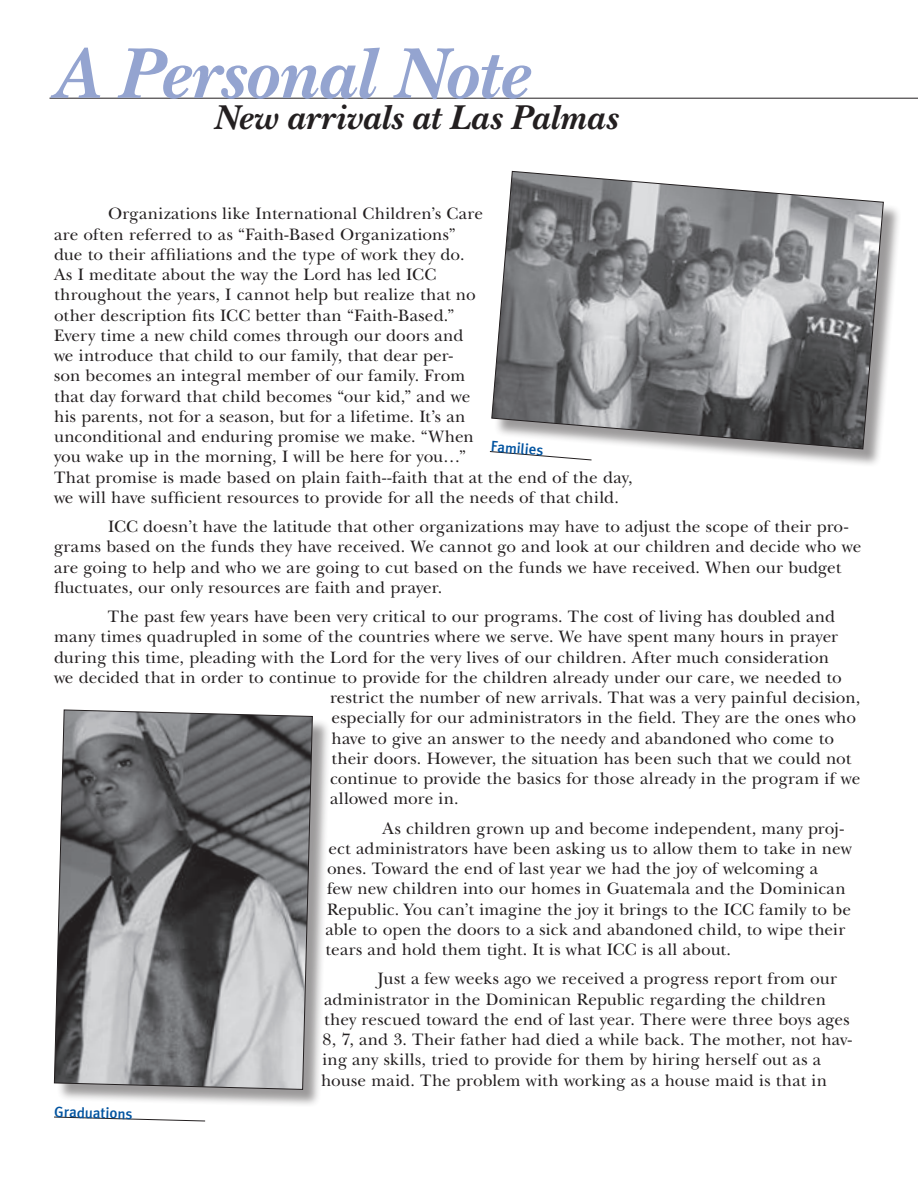
<style>
.page{position:relative;width:918px;height:1188px;background:#fff}
.page>*{position:absolute;margin:0;border:0;box-sizing:border-box;transform-origin:0 0}
.Personal_Note_Headli{font:italic 700 75px "New Baskerville";letter-spacing:-.005em;color:#94a4d0}
.Personal_Note_Headli-2{font:italic 700 36px "New Baskerville";letter-spacing:.005em;color:#231f20}
.Newsletter-Body_Text{font:17.25px/20.2px "New Baskerville";letter-spacing:.005em;color:#231f20}
.Photo_Captions{font:500 15px "Meta Plus";color:#0153a0}
</style>
<div class="page">
<hr style="left:50px;top:98px;width:868px;height:1px;background:#231f20">
<div style="left:494px;top:174px;width:408px;height:294px;background:#231f20;opacity:.45"></div>
<svg style="left:491px;top:171px;width:393px;height:279px;background:#909193"></svg>
<svg style="left:489px;top:451px;width:103px;height:9px"></svg>
<div style="left:57px;top:712px;width:274px;height:396px;background:#231f20;opacity:.45"></div>
<svg style="left:54px;top:709px;width:259px;height:381px;background:#808083"></svg>
<svg style="left:54px;top:1117px;width:152px;height:4px"></svg>
<p class="Personal_Note_Headli" style="left:53px;top:30px;width:477px">A Personal Note</p>
<p class="Personal_Note_Headli-2" style="left:213px;top:96px;width:405px">New arrivals at Las Palmas</p>
<p class="Newsletter-Body_Text" style="left:54px;top:204px;width:580px;text-indent:54px">Organizations like International Children’s Care<br>are often referred to as “Faith-Based Organizations”<br>due to their affiliations and the type of work they do.<br>As I meditate about the way the Lord has led ICC<br>throughout the years, I cannot help but realize that no<br>other description fits ICC better than “Faith-Based.”<br>Every time a new child comes through our doors and<br>we introduce that child to our family, that dear per-<br>son becomes an integral member of our family. From<br>that day forward that child becomes “our kid,” and we<br>his parents, not for a season, but for a lifetime. It’s an<br>unconditional and enduring promise we make. “When<br>you wake up in the morning, I will be here for you…”<br>That promise is made based on plain faith--faith that at the end of the day, we will have sufficient resources to provide for all the needs of that child.</p>
<p class="Newsletter-Body_Text" style="left:54px;top:517px;width:809px;text-indent:54px">ICC doesn’t have the latitude that other organizations may have to adjust the scope of their pro&shy;grams based on the funds they have received. We cannot go and look at our children and decide who we are going to help and who we are going to cut based on the funds we have received. When our budget fluctuates, our only resources are faith and prayer.</p>
<p class="Newsletter-Body_Text" style="left:108px;top:607px;width:729px">The past few years have been very critical to our programs. The cost of living has doubled and</p>
<p class="Newsletter-Body_Text" style="left:54px;top:627px;width:786px">many times quadrupled in some of the countries where we serve. We have spent many hours in prayer</p>
<p class="Newsletter-Body_Text" style="left:54px;top:647px;width:777px">during this time, pleading with the Lord for the very lives of our children. After much consideration</p>
<p class="Newsletter-Body_Text" style="left:54px;top:667px;width:789px">we decided that in order to continue to provide for the children already under our care, we needed to</p>
<p class="Newsletter-Body_Text" style="left:330px;top:688px;width:532px">restrict the number of new arrivals. That was a very painful decision,</p>
<p class="Newsletter-Body_Text" style="left:332px;top:708px;width:526px">especially for our administrators in the field. They are the ones who</p>
<p class="Newsletter-Body_Text" style="left:332px;top:728px;width:504px">have to give an answer to the needy and abandoned who come to</p>
<p class="Newsletter-Body_Text" style="left:332px;top:748px;width:521px">their doors. However, the situation has been such that we could not</p>
<p class="Newsletter-Body_Text" style="left:330px;top:769px;width:532px">continue to provide the basics for those already in the program if we</p>
<p class="Newsletter-Body_Text" style="left:330px;top:789px;width:130px">allowed more in.</p>
<p class="Newsletter-Body_Text" style="left:326px;top:818px;width:528px;text-indent:57px">As children grown up and become independent, many proj&shy;ect administrators have been asking us to allow them to take in new ones. Toward the end of last year we had the joy of welcoming a<br>few new children into our homes in Guatemala and the Dominican Republic. You can’t imagine the joy it brings to the ICC family to be able to open the doors to a sick and abandoned child, to wipe their tears and hold them tight. It is what ICC is all about.</p>
<p class="Newsletter-Body_Text" style="left:321px;top:969px;width:533px;text-indent:57px">Just a few weeks ago we received a progress report from our administrator in the Dominican Republic regarding the children they rescued toward the end of last year. There were three boys ages 8, 7, and 3. Their father had died a while back. The mother, not hav&shy;ing any skills, tried to provide for them by hiring herself out as a house maid. The problem with working as a house maid is that in</p>
<p class="Photo_Captions" style="left:492px;top:437px;width:54px;rotate:5deg">Families</p>
<p class="Photo_Captions" style="left:55px;top:1103px;width:80px;rotate:2deg">Graduations</p>
</div>
